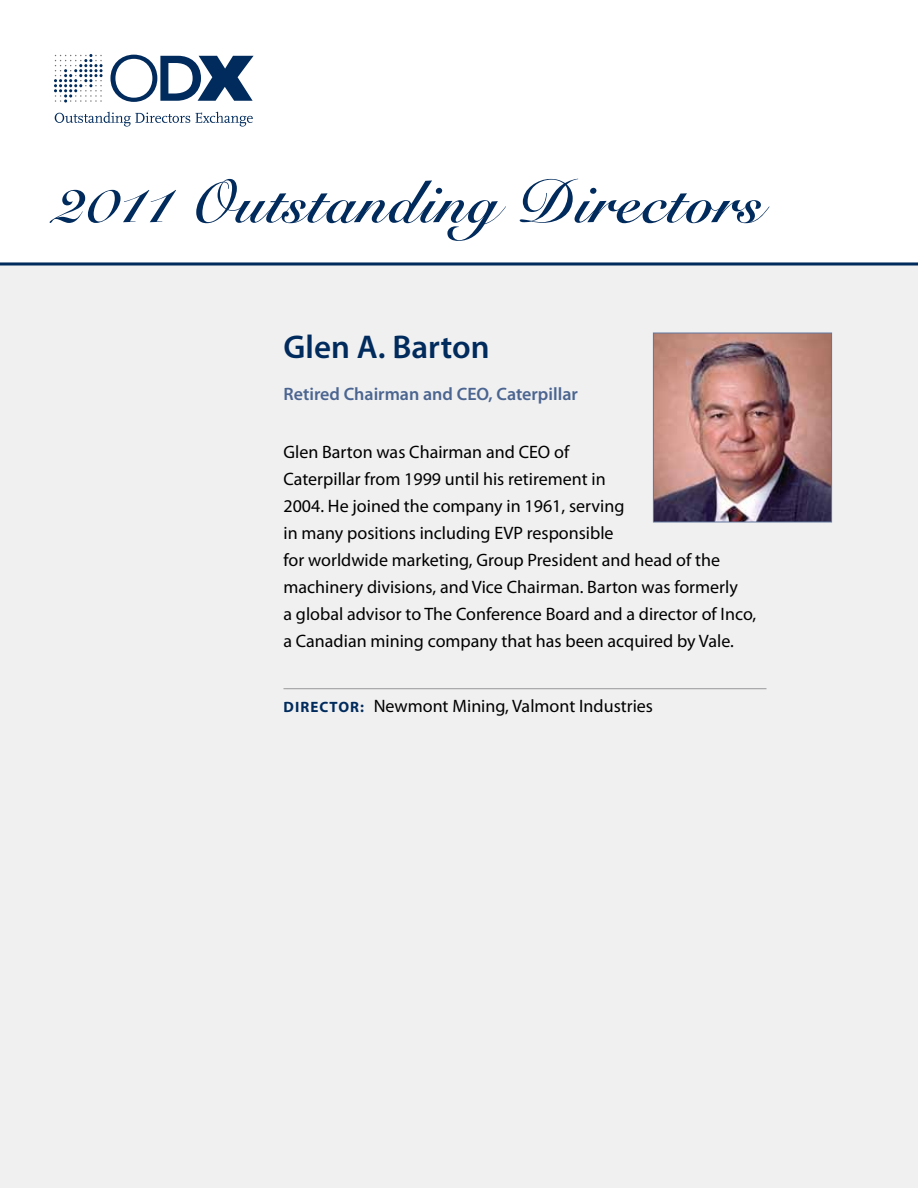
<style>
.page{position:relative;width:918px;height:1188px;background:#fff}
.page>*{position:absolute;margin:0;border:0;box-sizing:border-box;transform-origin:0 0}
.t1{font:60px "Snell Roundhand LT Std Bd Scr";letter-spacing:.02em;color:#002b5c}
.t2{font:600 33px "Myriad Pro";color:#002b5c}
.t3{font:18px/27px "Myriad Pro";color:#000}
.t4{font:600 18px "Myriad Pro";color:#4b6590}
.s1{font-weight:700;font-size:15px;color:#002b5c}
</style>
<div class="page">
<div style="left:0;top:262px;width:918px;height:926px;background:#f0f0f1"></div>
<svg style="left:0;top:262px;width:918px;height:4px;background:#3b5c81"></svg>
<svg style="left:54px;top:54px;width:49px;height:49px"></svg>
<svg style="left:110px;top:55px;width:144px;height:47px"></svg>
<svg style="left:55px;top:112px;width:198px;height:15px"></svg>
<hr style="left:284px;top:688px;width:482px;height:1px;background:#a1a1a4">
<img style="left:655px;top:335px;width:175px;height:185px">
<div style="left:653px;top:333px;width:179px;height:189px;border:1px solid #62779f"></div>
<h1 class="t1" style="left:54px;top:166px;width:710px">2011 Outstanding Directors</h1>
<h2 class="t2" style="left:284px;top:326px;width:208px">Glen A. Barton</h2>
<p class="t4" style="left:284px;top:382px;width:296px">Retired Chairman and CEO, Caterpillar</p>
<p class="t3" style="left:284px;top:438px;width:474px">Glen Barton was Chairman and CEO of<br>Caterpillar from 1999 until his retirement in<br>2004. He joined the company in 1961, serving<br>in many positions including EVP responsible<br>for worldwide marketing, Group President and head of the machinery divisions, and Vice Chairman. Barton was formerly<br>a global advisor to The Conference Board and a director of Inco, a Canadian mining company that has been acquired by Vale.</p>
<p class="t3" style="left:284px;top:692px;width:371px"><span class="s1">DIRECTOR:</span> Newmont Mining, Valmont Industries</p>
</div>
